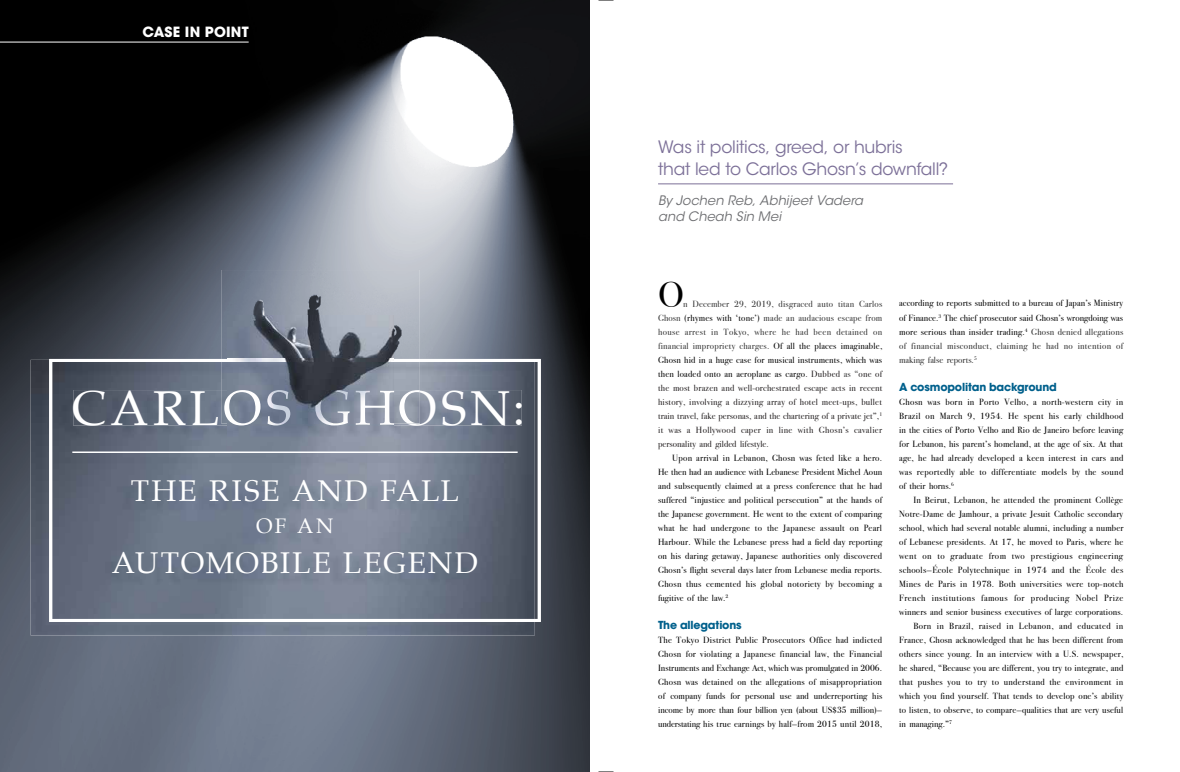
<style>
.page{position:relative;width:1180px;height:772px;background:#fff}
.page>*{position:absolute;margin:0;border:0;box-sizing:border-box;transform-origin:0 0}
.t1{font:49px "Palatino";letter-spacing:.08em;color:#fff}
.t2{font:36px "Bodoni Svty Two ITCTT Book";color:#000}
.t3{font:30px "Palatino";letter-spacing:.055em;color:#fff}
.t4{font:21px "Palatino";color:#fff}
.t5{font:17px/22px "ITC Avant Garde Std";letter-spacing:-.015em;color:#7c7098}
.t6{font:700 14px "ITC Avant Garde Std";letter-spacing:.015em;color:#fff}
.t7{font:italic 13px/16px "ITC Avant Garde Std";color:#6d6e71}
.t8{font:700 11px "ITC Avant Garde Std";letter-spacing:-.015em;color:#00608c}
.t9{font:9px/14px "Bodoni Svty Two ITCTT Book";letter-spacing:.025em;color:#000;text-align:justify}
.t10{font:9px/14px "Bodoni Svty Two ITCTT Book";letter-spacing:.005em;color:#231f20;text-align:justify}
.t11{font:9px "Bodoni Svty Two ITCTT Book";letter-spacing:.045em;color:#000}
.t12{font:9px "Bodoni Svty Two ITCTT Book";letter-spacing:.005em;color:#000}
.s1{color:#333}
.s2{color:#000}
.s3{color:#2e2e2e}
</style>
<div class="page">
<hr style="left:658px;top:183px;width:294px;height:1px;background:#7c7098">
<svg style="left:566px;top:771px;width:15px;height:1px"></svg>
<img style="left:0;top:0;width:590px;height:771px">
<hr style="left:0;top:42px;width:248px;height:1px;background:#fff">
<img style="left:31px;top:359px;width:201px;height:276px">
<img style="left:400px;top:621px;width:134px;height:14px">
<img style="left:367px;top:621px;width:33px;height:14px">
<img style="left:232px;top:621px;width:135px;height:14px">
<svg style="left:49px;top:359px;width:491px;height:262px;background:#6f7888"></svg>
<img style="left:227px;top:425px;width:166px;height:20px">
<img style="left:227px;top:423px;width:166px;height:2px">
<img style="left:221px;top:270px;width:199px;height:120px">
<img style="left:221px;top:390px;width:199px;height:33px">
<svg style="left:598px;top:0;width:15px;height:1px"></svg>
<svg style="left:598px;top:771px;width:15px;height:1px"></svg>
<h3 class="t6" style="left:143px;top:23px;width:107px">CASE IN POINT</h3>
<h1 class="t1" style="left:72px;top:367px;width:455px">CARLOS GHOSN:</h1>
<h3 class="t3" style="left:131px;top:465px;width:330px">THE RISE AND FALL</h3>
<h3 class="t4" style="left:256px;top:508px;width:79px">OF AN</h3>
<h3 class="t3" style="left:112px;top:537px;width:368px">AUTOMOBILE LEGEND</h3>
<h3 class="t5" style="left:658px;top:136px;width:292px">Was it politics, greed, or hubris<br>that led to Carlos Ghosn’s downfall?</h3>
<h3 class="t7" style="left:658px;top:192px;width:206px">By Jochen Reb, Abhijeet Vadera and Cheah Sin Mei</h3>
<h2 class="t2" style="left:658px;top:264px;width:27px">O</h2>
<p class="t10" style="left:658px;top:295px;width:226px;text-indent:25px"><span class="s1">n December 29, 2019, disgraced auto titan Carlos Ghosn</span> <span class="s2">(rhymes with ‘tone’)</span> <span class="s1">made an audacious escape from house arrest in Tokyo, where he had been detained on financial impropriety charges.</span> <span class="s2">Of all the places imaginable, Ghosn hid in a huge case for musical instruments, which was then loaded onto an aeroplane as cargo</span>. Dubbed <span class="s1">as “</span>one of the most brazen and well-orchestrated escape acts in recent history, involving a dizzying array of hotel meet-ups, bullet train travel, fake personas, and the chartering of a private jet”,<sup>1 </sup>it was a Hollywood caper in line with Ghosn’s cavalier personality and gilded lifestyle<span class="s1">.</span></p>
<p class="t9" style="left:658px;top:449px;width:226px;text-indent:14px">Upon arrival in Lebanon, Ghosn was feted like a hero.<br>He then had an audience with Lebanese President Michel Aoun and subsequently claimed at a press conference that he had suffered “injustice and political persecution” at the hands of the Japanese government. He went to the extent of comparing what he had undergone to the Japanese assault on Pearl Harbour. While the Lebanese press had a field day reporting on his daring getaway, Japanese authorities only discovered Ghosn’s flight several days later from Lebanese media reports.<br>Ghosn thus cemented his global notoriety by becoming a fugitive of the law.<sup>2</sup></p>
<p class="t8" style="left:658px;top:617px;width:85px">The allegations</p>
<p class="t9" style="left:658px;top:631px;width:226px">The Tokyo District Public Prosecutors Office had indicted Ghosn for violating a Japanese financial law, the Financial Instruments and Exchange Act, which was promulgated in 2006.<br>Ghosn was detained on the allegations of misappropriation of company funds for personal use and underreporting his income by more than four billion yen (about US$35 million)— understating his true earnings by half—from 2015 until 2018,</p>
<p class="t9" style="left:899px;top:295px;width:225px">according to reports submitted to a bureau of Japan’s Ministry of Finance.<sup>3</sup> The chief prosecutor said Ghosn’s wrongdoing was more serious than insider trading.<sup>4</sup> <span class="s3">Ghosn denied allegations of financial misconduct, claiming he had no intention of making false reports.</span><sup>5</sup></p>
<p class="t8" style="left:899px;top:379px;width:159px">A cosmopolitan background</p>
<p class="t9" style="left:899px;top:393px;width:226px">Ghosn was born in Porto Velho, a north-western city in Brazil on March 9, 1954. He spent his early childhood in the cities of Porto Velho and Rio de Janeiro before leaving for Lebanon, his parent’s homeland, at the age of six. At that age, he had already developed a keen interest in cars and was reportedly able to differentiate models by the sound of their horns.<sup>6</sup></p>
<p class="t9" style="left:913px;top:491px;width:211px">In Beirut, Lebanon, he attended the prominent Collège</p>
<p class="t9" style="left:899px;top:505px;width:225px">Notre-Dame de Jamhour, a private Jesuit Catholic secondary</p>
<p class="t9" style="left:899px;top:519px;width:226px">school, which had several notable alumni, including a number</p>
<p class="t9" style="left:899px;top:533px;width:225px">of Lebanese presidents. At 17, he moved to Paris, where he</p>
<p class="t11" style="left:899px;top:548px;width:225px">went on to graduate from two prestigious engineering</p>
<p class="t9" style="left:899px;top:561px;width:225px">schools—École Polytechnique in 1974 and the École des</p>
<p class="t9" style="left:899px;top:575px;width:226px">Mines de Paris in 1978. Both universities were top-notch</p>
<p class="t11" style="left:899px;top:590px;width:225px">French institutions famous for producing Nobel Prize</p>
<p class="t9" style="left:899px;top:603px;width:225px">winners and senior business executives of large corporations.</p>
<p class="t9" style="left:913px;top:617px;width:211px">Born in Brazil, raised in Lebanon, and educated in</p>
<p class="t9" style="left:899px;top:631px;width:225px">France, Ghosn acknowledged that he has been different from</p>
<p class="t9" style="left:899px;top:645px;width:226px">others since young. In an interview with a U.S. newspaper,</p>
<p class="t9" style="left:899px;top:659px;width:226px">he shared, “Because you are different, you try to integrate, and</p>
<p class="t9" style="left:899px;top:673px;width:225px">that pushes you to try to understand the environment in</p>
<p class="t9" style="left:899px;top:687px;width:226px">which you find yourself. That tends to develop one’s ability</p>
<p class="t9" style="left:899px;top:701px;width:225px">to listen, to observe, to compare—qualities that are very useful</p>
<p class="t12" style="left:899px;top:716px;width:54px">in managing.”<sup>7</sup></p>
</div>
